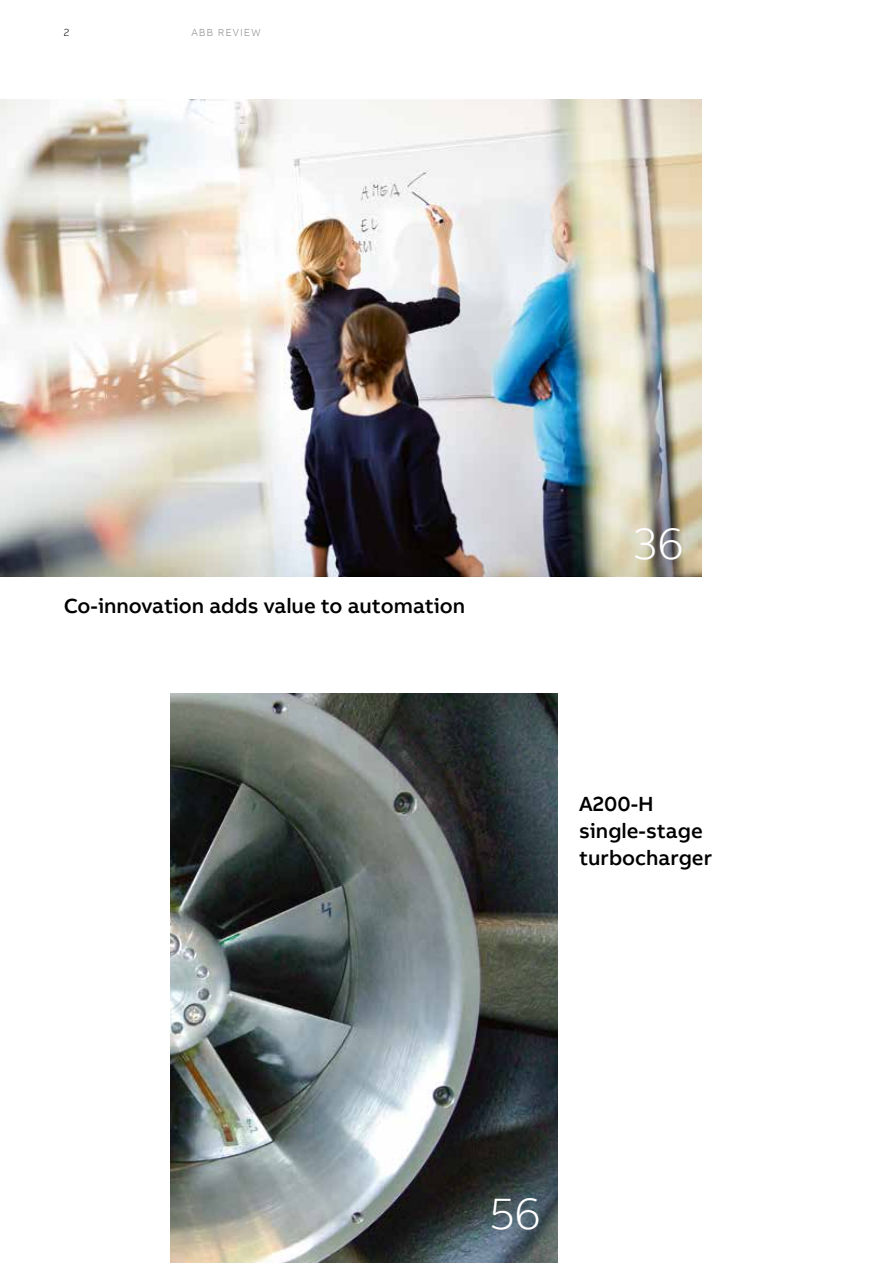
<style>
.page{position:relative;width:893px;height:1263px;background:#fff}
.page>*{position:absolute;margin:0;border:0;box-sizing:border-box;transform-origin:0 0}
.t1{font:300 45px "AB Bvoice";color:#fff}
.t2{font:500 21px/27px "AB Bvoice";color:#000}
.t3{font:300 10.5px "AB Bvoice";letter-spacing:.1em;color:#929493}
.t4{font:300 10.5px "AB Bvoice";color:#000}
</style>
<div class="page">
<img style="left:0;top:100px;width:702px;height:476px">
<img style="left:170px;top:694px;width:387px;height:569px">
<p class="t4" style="left:64px;top:26px;width:7px">2</p>
<p class="t3" style="left:191px;top:26px;width:71px">ABB REVIEW</p>
<p class="t2" style="left:64px;top:592px;width:403px">Co-innovation adds value to automation</p>
<h1 class="t1" style="left:633px;top:517px;width:52px">36</h1>
<p class="t2" style="left:579px;top:790px;width:134px">A200-H single-stage turbocharger</p>
<h1 class="t1" style="left:489px;top:1188px;width:53px">56</h1>
</div>
